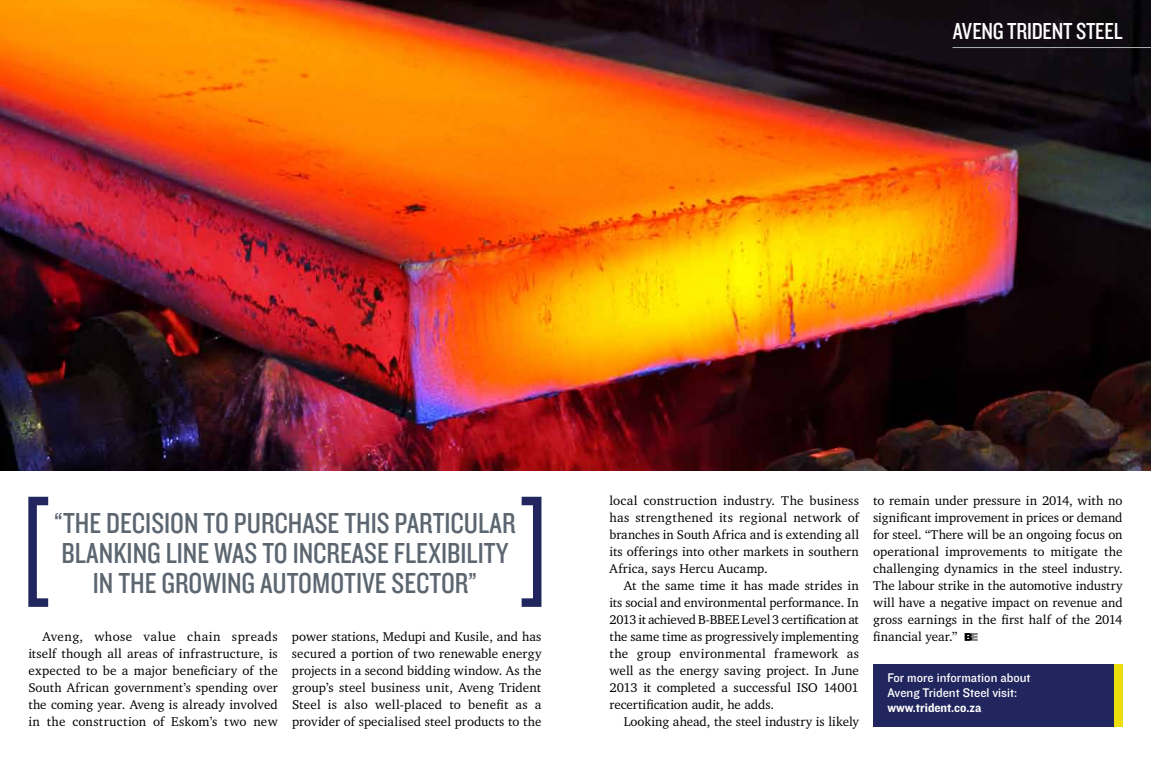
<style>
.page{position:relative;width:1151px;height:783px;background:#fff}
.page>*{position:absolute;margin:0;border:0;box-sizing:border-box;transform-origin:0 0}
.t1{font:30px/30px "Knockout HTF29 Junior Liteweight";color:#5c6670;text-align:center}
.t2{font:24px "Knockout HTF29 Junior Liteweight";letter-spacing:-.01em;color:#fff}
.t3{font:13px/17px "Charter IT Cby BT";letter-spacing:.005em;color:#000;text-align:justify}
.t4{font:13px/15px "Knockout HTF31 Junior Middlewt";color:#fff}
.t5{font:13px "Knockout HTF51 Middleweight";color:#fff}
</style>
<div class="page">
<img style="left:0;top:0;width:1151px;height:470px">
<svg style="left:965px;top:633px;width:13px;height:7px"></svg>
<svg style="left:28px;top:496px;width:20px;height:110px"></svg>
<svg style="left:522px;top:496px;width:19px;height:110px"></svg>
<hr style="left:952px;top:47px;width:199px;height:1px;background:#adb3b8">
<div style="left:873px;top:663px;width:250px;height:63px;background:#21265e"></div>
<div style="left:1114px;top:663px;width:9px;height:63px;background:#edde09"></div>
<h2 class="t2" style="left:953px;top:18px;width:171px">AVENG TRIDENT STEEL</h2>
<h1 class="t1" style="left:54px;top:508px;width:463px">“THE DECISION TO PURCHASE THIS PARTICULAR<br>BLANKING LINE WAS TO INCREASE FLEXIBILITY<br>IN THE GROWING AUTOMOTIVE SECTOR”</h1>
<p class="t3" style="left:28px;top:627px;width:251px;text-indent:14px">Aveng, whose value chain spreads itself though all areas of infrastructure, is expected to be a major beneficiary of the South African government’s spending over the coming year. Aveng is already involved in the construction of Eskom’s two new</p>
<p class="t3" style="left:292px;top:627px;width:251px">power stations, Medupi and Kusile, and has secured a portion of two renewable energy projects in a second bidding window. As the group’s steel business unit, Aveng Trident Steel is also well-placed to benefit as a provider of specialised steel products to the</p>
<p class="t3" style="left:609px;top:491px;width:251px">local construction industry. The business has strengthened its regional network of branches in South Africa and is extending all its offerings into other markets in southern Africa, says Hercu Aucamp.</p>
<p class="t3" style="left:609px;top:576px;width:251px;text-indent:14px">At the same time it has made strides in its social and environmental performance. In 2013 it achieved B-BBEE Level 3 certification at the same time as progressively implementing the group environmental framework as well as the energy saving project. In June 2013 it completed a successful ISO 14001 recertification audit, he adds.</p>
<p class="t3" style="left:624px;top:712px;width:237px">Looking ahead, the steel industry is likely</p>
<p class="t3" style="left:873px;top:491px;width:251px">to remain under pressure in 2014, with no significant improvement in prices or demand for steel. “There will be an ongoing focus on operational improvements to mitigate the challenging dynamics in the steel industry.<br>The labour strike in the automotive industry will have a negative impact on revenue and gross earnings in the first half of the 2014 financial year.”</p>
<p class="t4" style="left:887px;top:670px;width:145px">For more information about<br>Aveng Trident Steel visit:</p>
<p class="t5" style="left:887px;top:700px;width:95px">www.trident.co.za</p>
</div>
